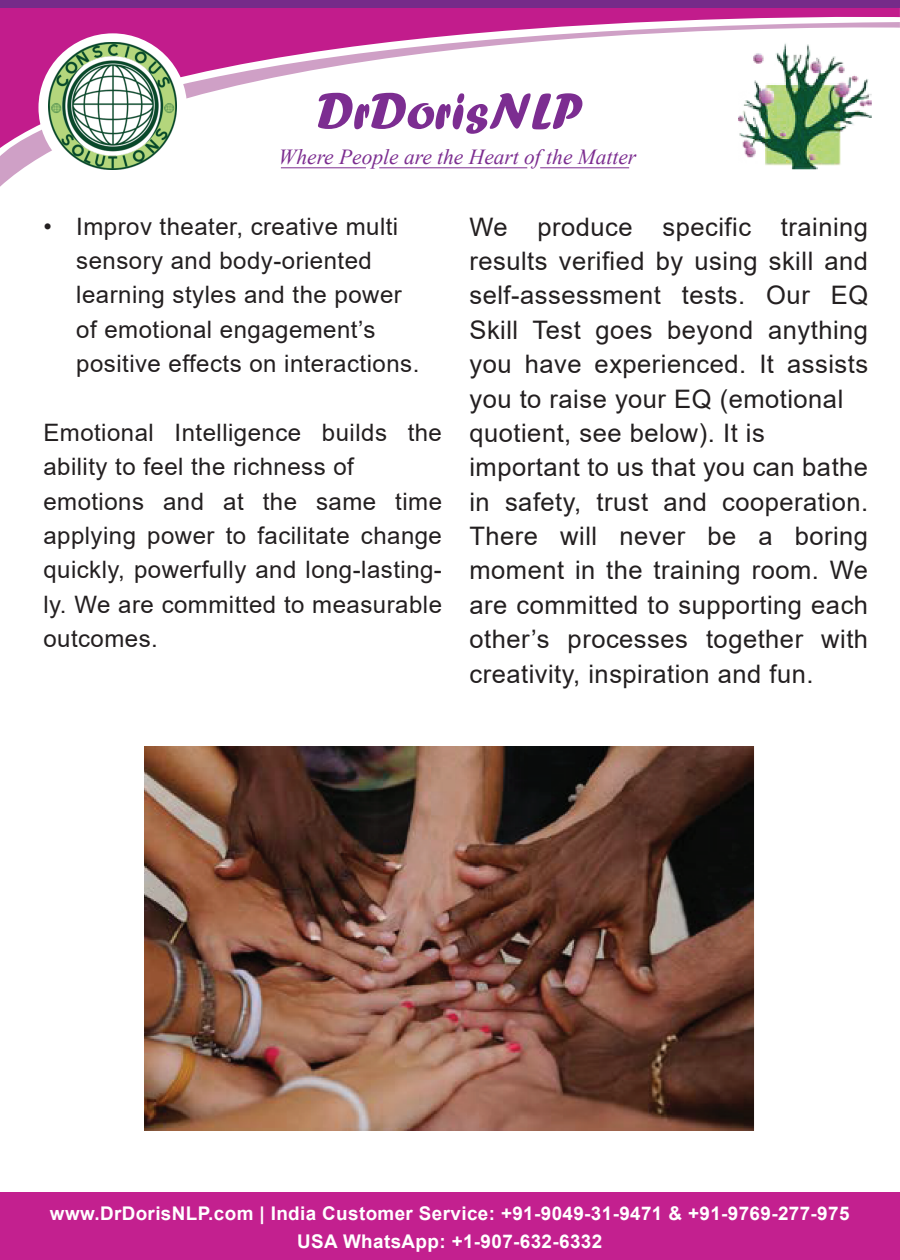
<style>
.page{position:relative;width:900px;height:1260px;background:#fff}
.page>*{position:absolute;margin:0;border:0;box-sizing:border-box;transform-origin:0 0}
.t1{font:53.1px "Forte";color:#7c2d91}
.t2{font:25.5px/34.3px "Arial";letter-spacing:.02em;color:#231f20}
.t3{font:24px/34.3px "Arial";letter-spacing:.02em;color:#231f20}
.t4{font:italic 21.45px "Times New Roman";color:#7c2d90}
.t5{font:700 18.9px/28.5px "Arial";letter-spacing:.02em;color:#fff;text-align:center}
</style>
<div class="page">
<img style="left:145px;top:747px;width:609px;height:384px">
<div style="left:0;top:8px;width:900px;height:8px;background:#c21c8c"></div>
<svg style="left:0;top:16px;width:900px;height:171px"></svg>
<div style="left:0;top:0;width:900px;height:8px;background:#762b89"></div>
<div style="left:38px;top:33px;width:149px;height:149px;background:#fff;border-radius:50%"></div>
<hr style="left:281px;top:167px;width:85px;height:1px;background:#7c2d90">
<hr style="left:379px;top:167px;width:148px;height:1px;background:#7c2d90">
<hr style="left:540px;top:167px;width:89px;height:1px;background:#7c2d90">
<div style="left:0;top:1192px;width:900px;height:68px;background:#c3208f"></div>
<img style="left:49px;top:42px;width:128px;height:128px">
<h1 class="t1" style="left:317px;top:80px;width:268px">DrDorisNLP</h1>
<p class="t4" style="left:279px;top:142px;width:359px">Where People are the Heart of the Matter</p>
<p class="t3" style="left:76px;top:209px;width:345px;text-indent:-33px">• Improv theater, creative multi sensory and body-oriented learning styles and the power of emotional engagement’s positive effects on interactions.</p>
<p class="t3" style="left:43px;top:415px;width:400px">Emotional Intelligence builds the ability to feel the richness of emotions and at the same time applying power to facilitate change quickly, powerfully and long-lasting&shy;ly. We are committed to measurable outcomes.</p>
<p class="t2" style="left:469px;top:209px;width:400px">We produce specific training results verified by using skill and self-assessment tests. Our EQ<br>Skill Test goes beyond anything you have experienced. It assists you to raise your EQ (emotional quotient, see below). It is important to us that you can bathe in safety, trust and cooperation.<br>There will never be a boring moment in the training room. We are committed to supporting each other’s processes together with creativity, inspiration and fun.</p>
<p class="t5" style="left:50px;top:1199px;width:801px">www.DrDorisNLP.com | India Customer Service: +91-9049-31-9471 &amp; +91-9769-277-975<br>USA WhatsApp: +1-907-632-6332</p>
</div>
